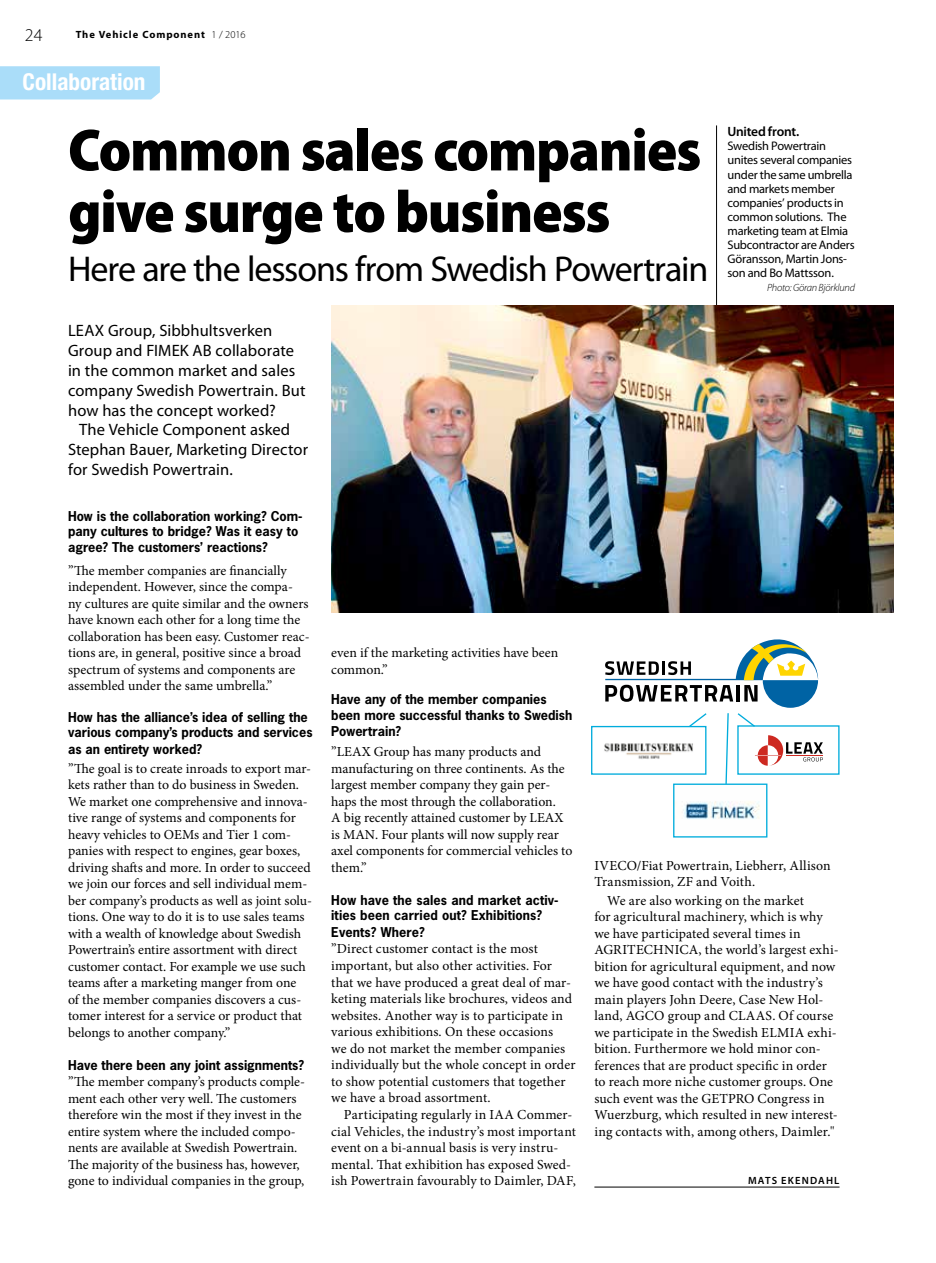
<style>
.page{position:relative;width:936px;height:1263px;background:#fff}
.page>*{position:absolute;margin:0;border:0;box-sizing:border-box;transform-origin:0 0}
.t1{font:900 semi-condensed 60px/61.5px "Myriad Pro";letter-spacing:-.02em;color:#000}
.t2{font:36px "Myriad Pro";letter-spacing:-.035em;color:#000}
.t3{font:700 condensed 23.25px "Helvetica Neue LT Std";color:#fff}
.t4{font:300 18px "Myriad Pro";color:#000}
.t5{font:16.5px/19.8px "Myriad Pro";letter-spacing:.005em;color:#000}
.t6{font:13.8px/16.5px "Minion Pro";color:#000}
.t7{font:600 13.5px "Myriad Pro";letter-spacing:-.02em;color:#000}
.t8{font:700 12.75px/15.3px "News Gothic Std";color:#000}
.t9{font:12.45px/14.1px "Myriad Pro";letter-spacing:-.02em;color:#000}
.t10{font:700 10.5px "Myriad Pro";letter-spacing:.09em;color:#000}
.t11{font:italic 300 10.5px "Myriad Pro";letter-spacing:-.015em;color:#000}
.t12{font:600 10.5px "Myriad Pro";letter-spacing:.115em;color:#000}
.s1{font-weight:300}
</style>
<div class="page">
<hr style="left:594px;top:1187px;width:245px;height:1px;background:#000">
<img style="left:675px;top:801px;width:85px;height:18px">
<div style="left:673px;top:783px;width:94px;height:54px;border:1px solid #00acdc"></div>
<div style="left:737px;top:725px;width:102px;height:50px;border:1px solid #00acdc"></div>
<div style="left:591px;top:726px;width:115px;height:49px;border:1px solid #00acdc"></div>
<svg style="left:605px;top:639px;width:217px;height:146px"></svg>
<hr style="left:716px;top:125px;width:1px;height:195px;background:#000">
<div style="left:0;top:66px;width:160px;height:33px;background:#aaddf9"></div>
<img style="left:331px;top:306px;width:562px;height:306px">
<h3 class="t4" style="left:25px;top:25px;width:19px">24</h3>
<p class="t10" style="left:76px;top:28px;width:171px">The Vehicle Component <span class="s1">1 / 2016</span></p>
<h3 class="t3" style="left:23px;top:68px;width:124px">Collaboration</h3>
<h1 class="t1" style="left:68px;top:120px;width:634px">Common sales companies give surge to business</h1>
<h2 class="t2" style="left:68px;top:250px;width:641px">Here are the lessons from Swedish Powertrain</h2>
<p class="t7" style="left:727px;top:124px;width:73px">United front.</p>
<p class="t9" style="left:727px;top:139px;width:129px">Swedish Powertrain unites several companies under the same umbrella and markets member companies’ products in common solutions. The marketing team at Elmia<br>Subcontractor are Anders<br>Göransson, Martin Jons&shy;son and Bo Mattsson.</p>
<p class="t11" style="left:767px;top:282px;width:89px">Photo: Göran Björklund</p>
<p class="t5" style="left:68px;top:321px;width:239px">LEAX Group, Sibbhultsverken<br>Group and FIMEK AB collaborate in the common market and sales company Swedish Powertrain. But how has the concept worked?</p>
<p class="t5" style="left:68px;top:420px;width:241px;text-indent:11px">The Vehicle Component asked<br>Stephan Bauer, Marketing Director for Swedish Powertrain.</p>
<p class="t8" style="left:68px;top:508px;width:236px">How is the collaboration working? Com&shy;pany cultures to bridge? Was it easy to agree? The customers’ reactions?</p>
<p class="t6" style="left:68px;top:562px;width:243px">”The member companies are financially independent. However, since the compa&shy;ny cultures are quite similar and the owners have known each other for a long time the collaboration has been easy. Customer reac&shy;tions are, in general, positive since a broad spectrum of systems and components are assembled under the same umbrella.”</p>
<p class="t8" style="left:68px;top:709px;width:246px">How has the alliance’s idea of selling the various company’s products and services</p>
<p class="t8" style="left:68px;top:741px;width:136px">as an entirety worked?</p>
<p class="t6" style="left:68px;top:760px;width:245px">”The goal is to create inroads to export mar&shy;kets rather than to do business in Sweden.<br>We market one comprehensive and innova&shy;tive range of systems and components for heavy vehicles to OEMs and Tier 1 com&shy;panies with respect to engines, gear boxes, driving shafts and more. In order to succeed we join our forces and sell individual mem&shy;ber company’s products as well as joint solu&shy;tions. One way to do it is to use sales teams with a wealth of knowledge about Swedish Powertrain’s entire assortment with direct customer contact. For example we use such teams after a marketing manger from one<br>of the member companies discovers a cus&shy;tomer interest for a service or product that belongs to another company.”</p>
<p class="t8" style="left:68px;top:1057px;width:237px">Have there been any joint assignments?</p>
<p class="t6" style="left:68px;top:1074px;width:238px">”The member company’s products comple&shy;ment each other very well. The customers therefore win the most if they invest in the entire system where the included compo&shy;nents are available at Swedish Powertrain.<br>The majority of the business has, however, gone to individual companies in the group,</p>
<p class="t6" style="left:331px;top:645px;width:228px">even if the marketing activities have been common.”</p>
<p class="t8" style="left:331px;top:692px;width:242px">Have any of the member companies been more successful thanks to Swedish</p>
<p class="t8" style="left:331px;top:723px;width:71px">Powertrain?</p>
<p class="t6" style="left:331px;top:744px;width:243px">”LEAX Group has many products and manufacturing on three continents. As the largest member company they gain per&shy;haps the most through the collaboration.<br>A big recently attained customer by LEAX is MAN. Four plants will now supply rear axel components for commercial vehicles to them.”</p>
<p class="t8" style="left:331px;top:892px;width:229px">How have the sales and market activ&shy;ities been carried out? Exhibitions?</p>
<p class="t8" style="left:331px;top:924px;width:95px">Events? Where?</p>
<p class="t6" style="left:331px;top:941px;width:246px">”Direct customer contact is the most important, but also other activities. For that we have produced a great deal of mar&shy;keting materials like brochures, videos and websites. Another way is to participate in various exhibitions. On these occasions<br>we do not market the member companies individually but the whole concept in order to show potential customers that together we have a broad assortment.</p>
<p class="t6" style="left:331px;top:1107px;width:246px;text-indent:13px">Participating regularly in IAA Commer&shy;cial Vehicles, the industry’s most important event on a bi-annual basis is very instru&shy;mental. That exhibition has exposed Swed&shy;ish Powertrain favourably to Daimler, DAF,</p>
<p class="t6" style="left:594px;top:857px;width:238px">IVECO/Fiat Powertrain, Liebherr, Allison<br>Transmission, ZF and Voith.</p>
<p class="t6" style="left:594px;top:892px;width:246px;text-indent:13px">We are also working on the market<br>for agricultural machinery, which is why we have participated several times in AGRITECHNICA, the world’s largest exhi&shy;bition for agricultural equipment, and now we have good contact with the industry’s main players John Deere, Case New Hol&shy;land, AGCO group and CLAAS. Of course we participate in the Swedish ELMIA exhi&shy;bition. Furthermore we hold minor con&shy;ferences that are product specific in order to reach more niche customer groups. One such event was the GETPRO Congress in Wuerzburg, which resulted in new interest&shy;ing contacts with, among others, Daimler."</p>
<p class="t12" style="left:748px;top:1174px;width:93px">MATS EKENDAHL</p>
</div>
